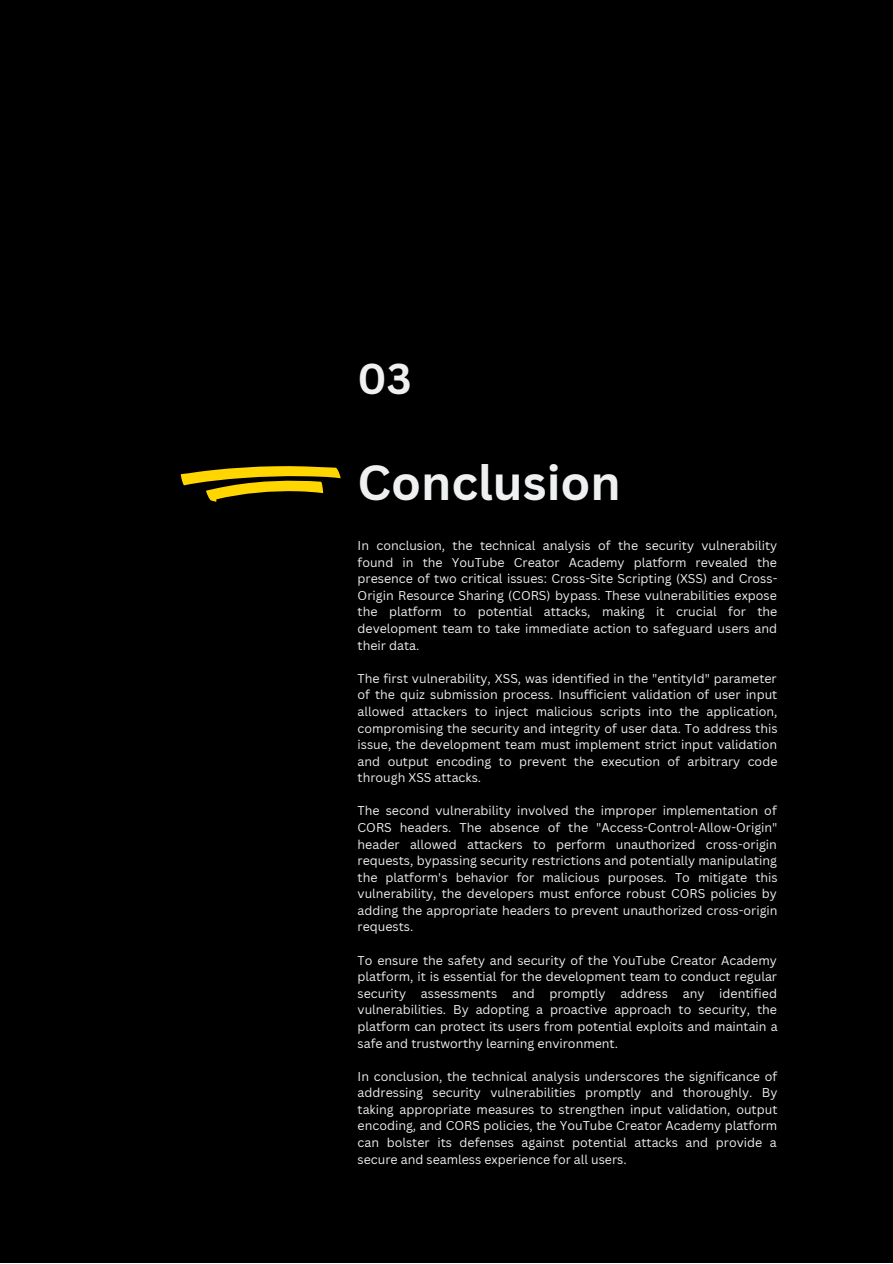
<style>
.page{position:relative;width:893px;height:1264px;background:#fff}
.page>*{position:absolute;margin:0;border:0;box-sizing:border-box;transform-origin:0 0}
.t1{font:700 48px "Canva Sans";color:#eff0f2}
.t2{font:700 42px "Canva Sans";color:#eff0f2}
.t3{font:12.45px/16.5px "Canva Sans";color:#eff0f2;text-align:justify}
</style>
<div class="page">
<div style="left:0;top:0;width:892px;height:1262px;background:#000"></div>
<svg style="left:180px;top:466px;width:161px;height:36px"></svg>
<p class="t2" style="left:357px;top:349px;width:56px">03</p>
<p class="t1" style="left:357px;top:448px;width:265px">Conclusion</p>
<p class="t3" style="left:357px;top:537px;width:421px">In conclusion, the technical analysis of the security vulnerability found in the YouTube Creator Academy platform revealed the presence of two critical issues: Cross-Site Scripting (XSS) and Cross-Origin Resource Sharing (CORS) bypass. These vulnerabilities expose the platform to potential attacks, making it crucial for the development team to take immediate action to safeguard users and their data.</p>
<p class="t3" style="left:357px;top:669px;width:421px">The first vulnerability, XSS, was identified in the "entityId" parameter of the quiz submission process. Insufficient validation of user input allowed attackers to inject malicious scripts into the application, compromising the security and integrity of user data. To address this issue, the development team must implement strict input validation and output encoding to prevent the execution of arbitrary code through XSS attacks.</p>
<p class="t3" style="left:357px;top:802px;width:421px">The second vulnerability involved the improper implementation of CORS headers. The absence of the "Access-Control-Allow-Origin" header allowed attackers to perform unauthorized cross-origin requests, bypassing security restrictions and potentially manipulating the platform's behavior for malicious purposes. To mitigate this vulnerability, the developers must enforce robust CORS policies by adding the appropriate headers to prevent unauthorized cross-origin requests.</p>
<p class="t3" style="left:357px;top:951px;width:421px">To ensure the safety and security of the YouTube Creator Academy platform, it is essential for the development team to conduct regular security assessments and promptly address any identified vulnerabilities. By adopting a proactive approach to security, the platform can protect its users from potential exploits and maintain a safe and trustworthy learning environment.</p>
<p class="t3" style="left:357px;top:1067px;width:421px">In conclusion, the technical analysis underscores the significance of addressing security vulnerabilities promptly and thoroughly. By taking appropriate measures to strengthen input validation, output encoding, and CORS policies, the YouTube Creator Academy platform can bolster its defenses against potential attacks and provide a secure and seamless experience for all users.</p>
</div>
